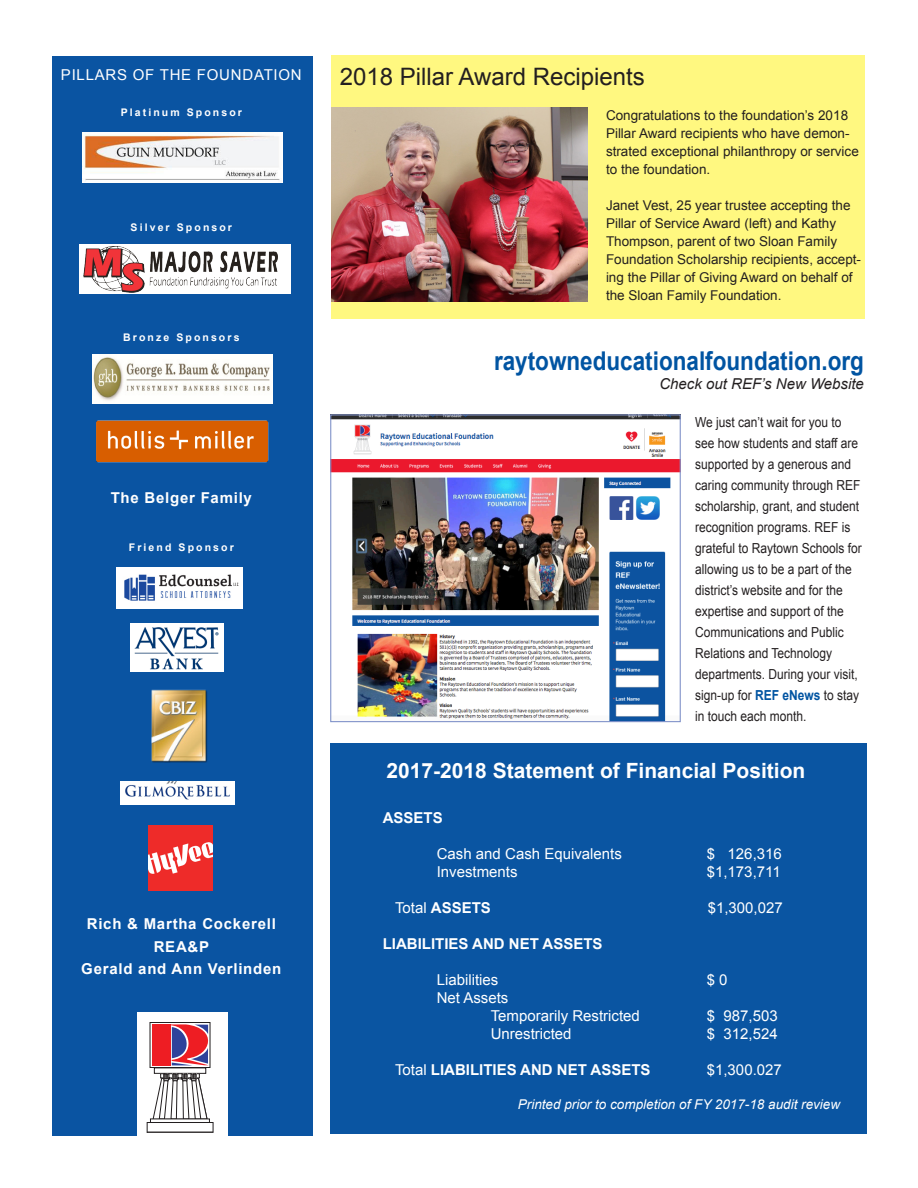
<style>
.page{position:relative;width:918px;height:1188px;background:#fff}
.page>*{position:absolute;margin:0;border:0;box-sizing:border-box;transform-origin:0 0}
.t1{font:700 25.8px "Arial";color:#0054a2;scale:.87 1}
.t2{font:24px "Arial";color:#231f20}
.t3{font:700 21px "Arial";color:#fff}
.t4{font:15px "Arial";color:#fff}
.t5{font:700 15px "Arial";color:#fff}
.t6{font:700 15px "Arial";letter-spacing:.05em;color:#fff}
.t7{font:italic 15px "Arial";color:#231f20}
.t8{font:15px "Arial";letter-spacing:.05em;color:#fff}
.t9{font:13.8px/21px "Arial";color:#231f20;scale:.87 1}
.t10{font:13.5px/18px "Arial";color:#231f20}
.t11{font:italic 13.5px "Arial";color:#fff}
.t12{font:700 10.5px "Arial";letter-spacing:.2em;color:#fff}
.s1{font-weight:700;color:#0054a2}
.s2{font-weight:400}
</style>
<div class="page">
<div style="left:331px;top:56px;width:534px;height:263px;background:#fff880"></div>
<div style="left:52px;top:56px;width:261px;height:1080px;background:#0a54a2"></div>
<div style="left:330px;top:743px;width:537px;height:391px;background:#0a55a2"></div>
<img style="left:82px;top:133px;width:200px;height:50px">
<img style="left:331px;top:108px;width:257px;height:194px">
<img style="left:92px;top:355px;width:181px;height:49px">
<div style="left:137px;top:1012px;width:90px;height:123px;background:#fff"></div>
<div style="left:154px;top:1068px;width:52px;height:6px;border:1px solid #231f20"></div>
<svg style="left:153px;top:1074px;width:54px;height:45px"></svg>
<svg style="left:152px;top:1065px;width:56px;height:1px"></svg>
<div style="left:150px;top:1022px;width:60px;height:46px;border:1px solid #231f20"></div>
<div style="left:150px;top:1119px;width:60px;height:4px;border:1px solid #231f20"></div>
<hr style="left:147px;top:1132px;width:66px;height:1px;background:#231f20">
<div style="left:152px;top:1024px;width:18px;height:41px;background:#ee1d23"></div>
<svg style="left:170px;top:1024px;width:41px;height:41px"></svg>
<div style="left:80px;top:245px;width:211px;height:49px;background:#fff"></div>
<img style="left:83px;top:246px;width:195px;height:47px">
<img style="left:96px;top:420px;width:173px;height:43px">
<img style="left:117px;top:567px;width:126px;height:42px">
<img style="left:130px;top:623px;width:94px;height:49px">
<img style="left:151px;top:690px;width:56px;height:73px">
<img style="left:121px;top:781px;width:114px;height:24px">
<img style="left:148px;top:826px;width:64px;height:64px">
<img style="left:332px;top:416px;width:347px;height:304px">
<div style="left:330px;top:414px;width:351px;height:308px;border:1px solid #8294ca"></div>
<p class="t8" style="left:61px;top:65px;width:242px">PILLARS OF THE FOUNDATION</p>
<p class="t12" style="left:121px;top:105px;width:123px">Platinum Sponsor</p>
<p class="t12" style="left:131px;top:220px;width:103px">Silver Sponsor</p>
<p class="t12" style="left:123px;top:330px;width:118px">Bronze Sponsors</p>
<p class="t6" style="left:111px;top:487px;width:143px">The Belger Family</p>
<p class="t12" style="left:129px;top:541px;width:106px">Friend Sponsor</p>
<p class="t6" style="left:87px;top:914px;width:191px">Rich &amp; Martha Cockerell</p>
<p class="t5" style="left:154px;top:937px;width:57px">REA&amp;P</p>
<p class="t6" style="left:81px;top:959px;width:202px">Gerald and Ann Verlinden</p>
<p class="t2" style="left:340px;top:61px;width:307px">2018 Pillar Award Recipients</p>
<p class="t10" style="left:606px;top:106px;width:254px">Congratulations to the foundation’s 2018<br>Pillar Award recipients who have demon&shy;strated exceptional philanthropy or service to the foundation.</p>
<p class="t10" style="left:606px;top:196px;width:257px">Janet Vest, 25 year trustee accepting the Pillar of Service Award (left) and Kathy Thompson, parent of two Sloan Family Foundation Scholarship recipients, accept&shy;ing the Pillar of Giving Award on behalf of the Sloan Family Foundation.</p>
<p class="t1" style="left:494px;top:344px;width:427px">raytowneducationalfoundation.org</p>
<p class="t7" style="left:659px;top:374px;width:206px">Check out REF’s New Website</p>
<p class="t9" style="left:695px;top:412px;width:193px">We just can’t wait for you to see how students and staff are supported by a generous and caring community through REF scholarship, grant, and student recognition programs. REF is grateful to Raytown Schools for allowing us to be a part of the district’s website and for the expertise and support of the<br>Communications and Public<br>Relations and Technology departments. During your visit, sign-up for <span class="s1">REF eNews</span> to stay in touch each month.</p>
<p class="t3" style="left:387px;top:757px;width:420px">2017-2018 Statement of Financial Position</p>
<p class="t5" style="left:383px;top:808px;width:62px">ASSETS</p>
<p class="t4" style="left:437px;top:844px;width:187px">Cash and Cash Equivalents</p>
<p class="t4" style="left:707px;top:844px;width:77px">$ 126,316</p>
<p class="t4" style="left:437px;top:862px;width:82px">Investments</p>
<p class="t4" style="left:707px;top:862px;width:75px">$1,173,711</p>
<p class="t5" style="left:395px;top:898px;width:97px"><span class="s2">Total</span> ASSETS</p>
<p class="t4" style="left:708px;top:898px;width:77px">$1,300,027</p>
<p class="t5" style="left:383px;top:934px;width:221px">LIABILITIES AND NET ASSETS</p>
<p class="t4" style="left:437px;top:970px;width:63px">Liabilities</p>
<p class="t4" style="left:707px;top:970px;width:22px">$ 0</p>
<p class="t4" style="left:437px;top:988px;width:73px">Net Assets</p>
<p class="t4" style="left:491px;top:1006px;width:151px">Temporarily Restricted</p>
<p class="t4" style="left:707px;top:1006px;width:72px">$ 987,503</p>
<p class="t4" style="left:491px;top:1024px;width:82px">Unrestricted</p>
<p class="t4" style="left:707px;top:1024px;width:72px">$ 312,524</p>
<p class="t5" style="left:395px;top:1060px;width:257px"><span class="s2">Total</span> LIABILITIES AND NET ASSETS</p>
<p class="t4" style="left:707px;top:1060px;width:77px">$1,300.027</p>
<p class="t11" style="left:518px;top:1096px;width:324px">Printed prior to completion of FY 2017-18 audit review</p>
</div>
